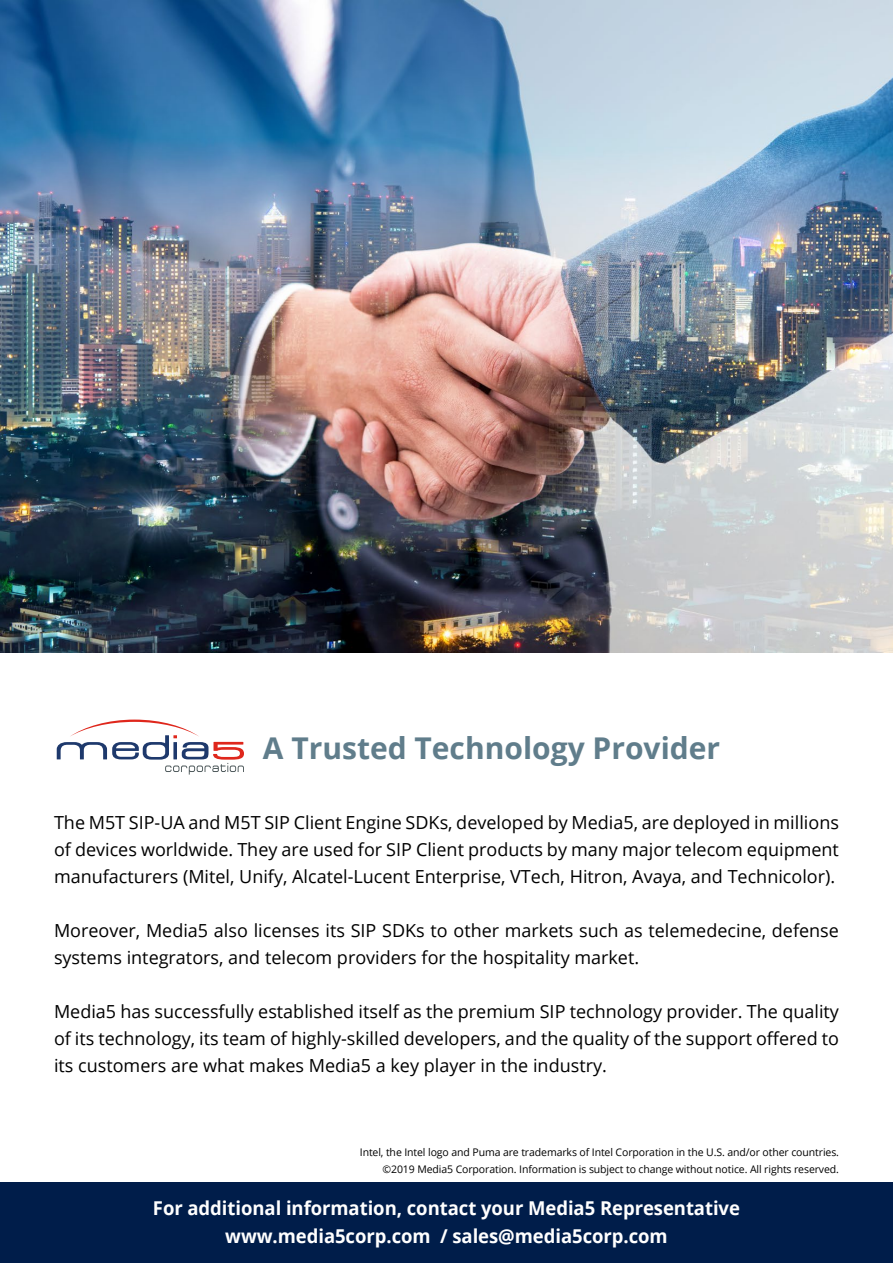
<style>
.page{position:relative;width:893px;height:1263px;background:#fff}
.page>*{position:absolute;margin:0;border:0;box-sizing:border-box;transform-origin:0 0}
.t1{font:700 30px "Open Sans";color:#607d8b}
.t2{font:700 19.05px/27.8px "Open Sans";letter-spacing:-.005em;color:#fff;text-align:center}
.t3{font:18px/27px "Open Sans";color:#000;text-align:justify}
.t4{font:10.5px "Open Sans";letter-spacing:-.01em;color:#000}
.t5{font:10.5px "Open Sans";letter-spacing:-.01em;color:#000101}
</style>
<div class="page">
<svg style="left:57px;top:719px;width:187px;height:55px"></svg>
<img style="left:0;top:0;width:893px;height:653px">
<div style="left:0;top:1183px;width:893px;height:80px;background:#001d4a"></div>
<h1 class="t1" style="left:263px;top:727px;width:459px">A Trusted Technology Provider</h1>
<p class="t3" style="left:54px;top:809px;width:786px">The M5T SIP-UA and M5T SIP Client Engine SDKs, developed by Media5, are deployed in millions of devices worldwide. They are used for SIP Client products by many major telecom equipment manufacturers (Mitel, Unify, Alcatel-Lucent Enterprise, VTech, Hitron, Avaya, and Technicolor).</p>
<p class="t3" style="left:54px;top:917px;width:786px">Moreover, Media5 also licenses its SIP SDKs to other markets such as telemedecine, defense systems integrators, and telecom providers for the hospitality market.</p>
<p class="t3" style="left:54px;top:998px;width:786px">Media5 has successfully established itself as the premium SIP technology provider. The quality of its technology, its team of highly-skilled developers, and the quality of the support offered to its customers are what makes Media5 a key player in the industry.</p>
<p class="t4" style="left:360px;top:1145px;width:481px">Intel, the Intel logo and Puma are trademarks of Intel Corporation in the U.S. and/or other countries.</p>
<p class="t5" style="left:383px;top:1162px;width:458px">©2019 Media5 Corporation. Information is subject to change without notice. All rights reserved.</p>
<p class="t2" style="left:153px;top:1194px;width:589px">For additional information, contact your Media5 Representative www.media5corp.com / sales@media5corp.com</p>
</div>
